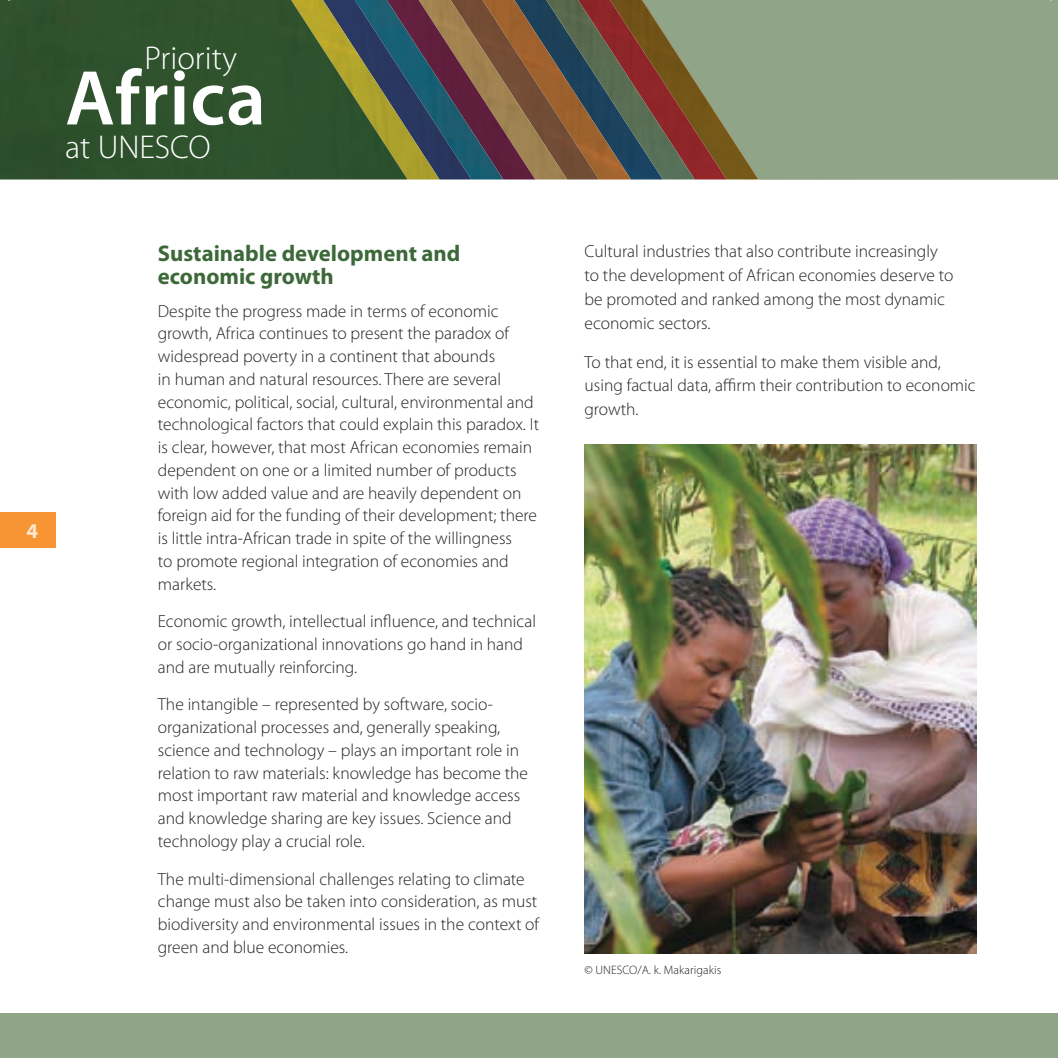
<style>
.page{position:relative;width:1058px;height:1058px;background:#fff}
.page>*{position:absolute;margin:0;border:0;box-sizing:border-box;transform-origin:0 0}
.t1{font:600 78.4px "Myriad Pro";letter-spacing:.01em;color:#fff}
.t2{font:300 33.07px "Myriad Pro";color:#fff}
.t3{font:700 22.75px/22.8px "Myriad Pro";color:#3d693a}
.t4{font:700 21px "Myriad Pro";color:#ffe6cf}
.t5{font:300 17.5px/22.8px "Myriad Pro";color:#231f20}
.t6{font:300 12.25px "Myriad Pro";color:#231f20}
</style>
<div class="page">
<img style="left:599px;top:0;width:44px;height:179px">
<img style="left:567px;top:0;width:32px;height:179px">
<img style="left:535px;top:0;width:32px;height:179px">
<img style="left:503px;top:0;width:32px;height:179px">
<img style="left:471px;top:0;width:32px;height:179px">
<img style="left:439px;top:0;width:32px;height:179px">
<img style="left:408px;top:0;width:31px;height:179px">
<img style="left:0;top:0;width:408px;height:179px">
<svg style="left:643px;top:0;width:415px;height:179px;background:#8c977b"></svg>
<div style="left:0;top:1013px;width:1058px;height:45px;background:#90a488"></div>
<div style="left:0;top:512px;width:56px;height:36px;background:#f79433"></div>
<img style="left:585px;top:444px;width:391px;height:510px">
<h2 class="t2" style="left:145px;top:38px;width:94px">Priority</h2>
<h1 class="t1" style="left:65px;top:48px;width:202px">Africa</h1>
<h2 class="t2" style="left:65px;top:127px;width:147px">at UNESCO</h2>
<p class="t4" style="left:26px;top:517px;width:13px">4</p>
<h3 class="t3" style="left:158px;top:241px;width:304px">Sustainable development and economic growth</h3>
<p class="t5" style="left:158px;top:299px;width:383px">Despite the progress made in terms of economic growth, Africa continues to present the paradox of widespread poverty in a continent that abounds<br>in human and natural resources. There are several economic, political, social, cultural, environmental and technological factors that could explain this paradox. It is clear, however, that most African economies remain dependent on one or a limited number of products with low added value and are heavily dependent on foreign aid for the funding of their development; there is little intra-African trade in spite of the willingness<br>to promote regional integration of economies and markets.</p>
<p class="t5" style="left:158px;top:610px;width:380px">Economic growth, intellectual influence, and technical or socio-organizational innovations go hand in hand and are mutually reinforcing.</p>
<p class="t5" style="left:158px;top:693px;width:372px">The intangible – represented by software, socio&shy;organizational processes and, generally speaking, science and technology – plays an important role in relation to raw materials: knowledge has become the most important raw material and knowledge access and knowledge sharing are key issues. Science and technology play a crucial role.</p>
<p class="t5" style="left:158px;top:867px;width:383px">The multi-dimensional challenges relating to climate change must also be taken into consideration, as must biodiversity and environmental issues in the context of green and blue economies.</p>
<p class="t5" style="left:585px;top:239px;width:370px;line-height:23.8px">Cultural industries that also contribute increasingly to the development of African economies deserve to be promoted and ranked among the most dynamic economic sectors.</p>
<p class="t5" style="left:585px;top:350px;width:393px;line-height:23.8px">To that end, it is essential to make them visible and, using factual data, affirm their contribution to economic growth.</p>
<p class="t6" style="left:584px;top:962px;width:138px">© UNESCO/A. k. Makarigakis</p>
</div>
